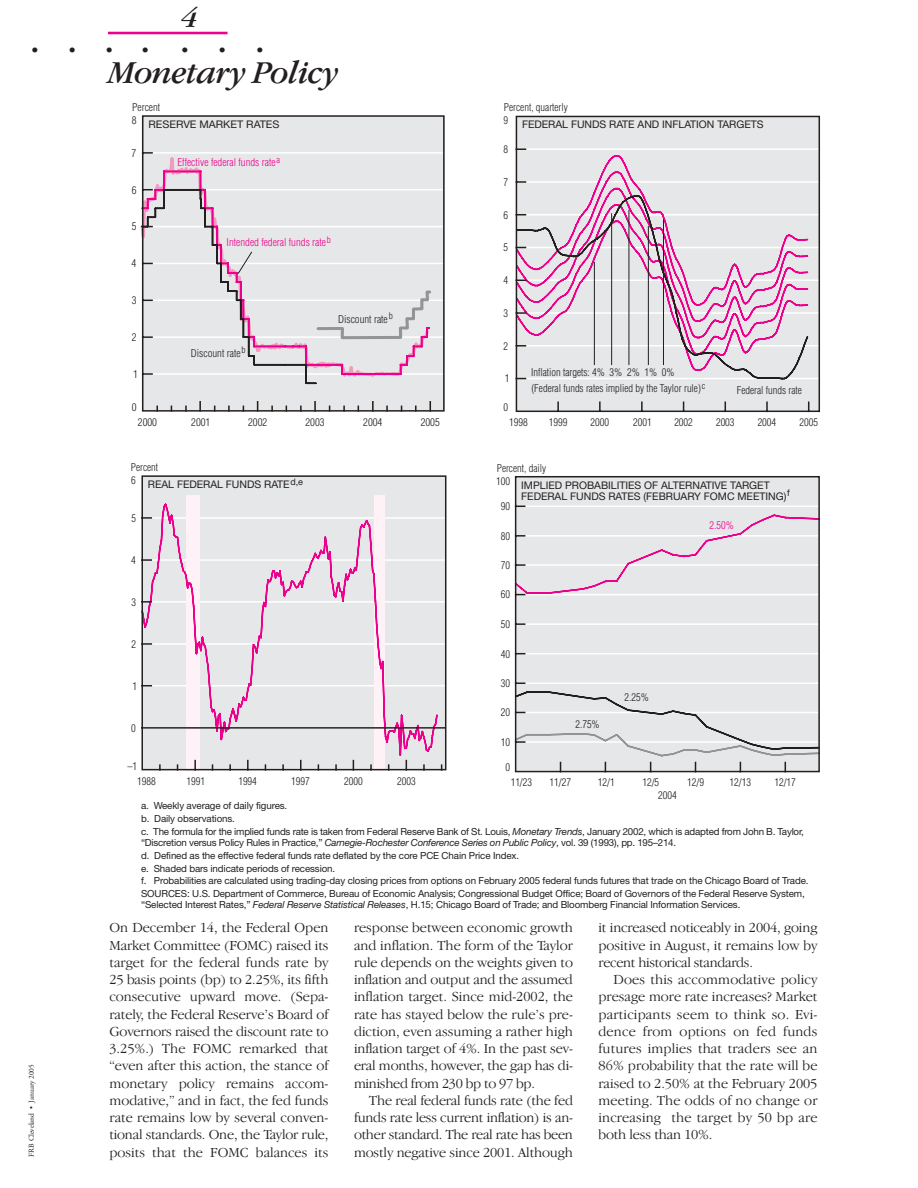
<style>
.page{position:relative;width:918px;height:1188px;background:#fff}
.page>*{position:absolute;margin:0;border:0;box-sizing:border-box;transform-origin:0 0}
.t1{font:italic 33px "Garamond IT Cby BT";letter-spacing:-.02em;color:#231f1f}
.t2{font:italic 30px "Garamond IT Cby BT";color:#231f1f}
.t3{font:18px "Adobe Garamond";color:#231f1f}
.t4{font:300 14.25px/17.2px "Garamond IT Cby BT";letter-spacing:-.01em;color:#231f1f;text-align:justify}
.t5{font:300 condensed 10.5px/16.5px "Helvetica";color:#231f1f}
.t6{font:10.5px/11.4px "Helvetica Neue";color:#231f1f}
.t7{font:300 condensed 10.5px "Helvetica";color:#ed008b}
.t8{font:9.75px/12.8px "Helvetica Neue";letter-spacing:-.01em;color:#231f1f}
.t9{font:7.5px "Adobe Garamond";letter-spacing:-.005em;color:#231f1f}
.s1{font-style:italic}
</style>
<div class="page">
<hr style="left:108px;top:32px;width:120px;height:2px;background:#ed008b">
<svg style="left:515px;top:115px;width:305px;height:298px;background:#e0d2dc"></svg>
<hr style="left:594px;top:262px;width:1px;height:103px;background:#231f1f">
<hr style="left:611px;top:214px;width:1px;height:151px;background:#231f1f">
<hr style="left:629px;top:210px;width:1px;height:155px;background:#231f1f">
<hr style="left:648px;top:226px;width:1px;height:139px;background:#231f1f">
<hr style="left:663px;top:220px;width:1px;height:145px;background:#231f1f">
<svg style="left:141px;top:475px;width:306px;height:296px;background:#e3dae0"></svg>
<svg style="left:514px;top:476px;width:306px;height:297px;background:#e0dfe1"></svg>
<svg style="left:141px;top:115px;width:304px;height:297px;background:#c7c7c8"></svg>
<svg style="left:140px;top:122px;width:293px;height:274px;background:#e3dfe2"></svg>
<h2 class="t2" style="left:182px;top:6px;width:18px">4</h2>
<p class="t3" style="left:32px;top:43px;width:46px">• •</p>
<p class="t3" style="left:106px;top:43px;width:44px">• •</p>
<p class="t3" style="left:181px;top:43px;width:46px">• •</p>
<p class="t3" style="left:256px;top:43px;width:8px">•</p>
<h1 class="t1" style="left:109px;top:60px;width:232px">Monetary Policy</h1>
<p class="t5" style="left:132px;top:100px;width:30px">Percent</p>
<p class="t5" style="left:132px;top:113px;width:6px">8</p>
<p class="t5" style="left:132px;top:145px;width:6px">7</p>
<p class="t5" style="left:132px;top:182px;width:6px">6</p>
<p class="t5" style="left:132px;top:219px;width:6px">5</p>
<p class="t5" style="left:132px;top:256px;width:6px">4</p>
<p class="t5" style="left:132px;top:293px;width:6px">3</p>
<p class="t5" style="left:132px;top:330px;width:6px">2</p>
<p class="t5" style="left:133px;top:367px;width:6px">1</p>
<p class="t5" style="left:132px;top:399px;width:6px">0</p>
<p class="t6" style="left:149px;top:120px;width:132px">RESERVE MARKET RATES</p>
<p class="t7" style="left:178px;top:159px;width:104px">Effective federal funds rate<sup>a</sup></p>
<p class="t7" style="left:227px;top:239px;width:106px">Intended federal funds rate<sup>b</sup></p>
<p class="t5" style="left:191px;top:346px;width:56px">Discount rate<sup>b</sup></p>
<p class="t5" style="left:338px;top:312px;width:56px">Discount rate<sup>b</sup></p>
<p class="t5" style="left:138px;top:415px;width:21px">2000</p>
<p class="t5" style="left:191px;top:415px;width:21px">2001</p>
<p class="t5" style="left:248px;top:415px;width:21px">2002</p>
<p class="t5" style="left:306px;top:415px;width:21px">2003</p>
<p class="t5" style="left:363px;top:415px;width:21px">2004</p>
<p class="t5" style="left:421px;top:415px;width:21px">2005</p>
<p class="t5" style="left:131px;top:460px;width:29px">Percent</p>
<p class="t5" style="left:131px;top:473px;width:6px">6</p>
<p class="t5" style="left:131px;top:510px;width:6px">5</p>
<p class="t6" style="left:148px;top:480px;width:157px">REAL FEDERAL FUNDS RATE<sup>d,e</sup></p>
<p class="t5" style="left:131px;top:553px;width:6px">4</p>
<p class="t5" style="left:131px;top:594px;width:6px">3</p>
<p class="t5" style="left:131px;top:637px;width:6px">2</p>
<p class="t5" style="left:133px;top:678px;width:6px">1</p>
<p class="t5" style="left:131px;top:721px;width:6px">0</p>
<p class="t5" style="left:127px;top:758px;width:11px">–1</p>
<p class="t5" style="left:137px;top:773px;width:20px">1988</p>
<p class="t5" style="left:186px;top:773px;width:20px">1991</p>
<p class="t5" style="left:238px;top:773px;width:20px">1994</p>
<p class="t5" style="left:291px;top:773px;width:20px">1997</p>
<p class="t5" style="left:344px;top:773px;width:20px">2000</p>
<p class="t5" style="left:397px;top:773px;width:20px">2003</p>
<p class="t5" style="left:504px;top:100px;width:65px">Percent, quarterly</p>
<p class="t5" style="left:504px;top:113px;width:6px">9</p>
<p class="t5" style="left:504px;top:142px;width:6px">8</p>
<p class="t5" style="left:503px;top:175px;width:6px">7</p>
<p class="t5" style="left:504px;top:207px;width:6px">6</p>
<p class="t5" style="left:504px;top:240px;width:6px">5</p>
<p class="t5" style="left:503px;top:273px;width:6px">4</p>
<p class="t5" style="left:504px;top:306px;width:6px">3</p>
<p class="t5" style="left:504px;top:339px;width:6px">2</p>
<p class="t5" style="left:505px;top:371px;width:6px">1</p>
<p class="t5" style="left:504px;top:400px;width:6px">0</p>
<p class="t6" style="left:522px;top:120px;width:243px">FEDERAL FUNDS RATE AND INFLATION TARGETS</p>
<p class="t5" style="left:531px;top:365px;width:176px">Inflation targets: 4% 3% 2% 1% 0% (Federal funds rates implied by the Taylor rule)<sup>c</sup></p>
<p class="t5" style="left:737px;top:383px;width:67px">Federal funds rate</p>
<p class="t5" style="left:509px;top:415px;width:20px">1998</p>
<p class="t5" style="left:549px;top:415px;width:20px">1999</p>
<p class="t5" style="left:591px;top:415px;width:20px">2000</p>
<p class="t5" style="left:633px;top:415px;width:20px">2001</p>
<p class="t5" style="left:674px;top:415px;width:20px">2002</p>
<p class="t5" style="left:716px;top:415px;width:20px">2003</p>
<p class="t5" style="left:758px;top:415px;width:20px">2004</p>
<p class="t5" style="left:799px;top:415px;width:20px">2005</p>
<p class="t5" style="left:497px;top:460px;width:51px">Percent, daily</p>
<p class="t5" style="left:496px;top:473px;width:15px">100</p>
<p class="t5" style="left:501px;top:499px;width:11px">90</p>
<p class="t5" style="left:501px;top:528px;width:11px">80</p>
<p class="t5" style="left:501px;top:558px;width:11px">70</p>
<p class="t5" style="left:501px;top:587px;width:11px">60</p>
<p class="t5" style="left:501px;top:617px;width:11px">50</p>
<p class="t5" style="left:501px;top:646px;width:11px">40</p>
<p class="t5" style="left:501px;top:676px;width:11px">30</p>
<p class="t5" style="left:501px;top:705px;width:11px">20</p>
<p class="t5" style="left:501px;top:735px;width:11px">10</p>
<p class="t5" style="left:505px;top:760px;width:6px">0</p>
<p class="t6" style="left:521px;top:480px;width:270px">IMPLIED PROBABILITIES OF ALTERNATIVE TARGET<br>FEDERAL FUNDS RATES (FEBRUARY FOMC MEETING)<sup>f</sup></p>
<p class="t7" style="left:709px;top:521px;width:26px">2.50%</p>
<p class="t5" style="left:575px;top:717px;width:26px">2.75%</p>
<p class="t5" style="left:625px;top:690px;width:26px">2.25%</p>
<p class="t5" style="left:511px;top:775px;width:23px">11/23</p>
<p class="t5" style="left:550px;top:775px;width:23px">11/27</p>
<p class="t5" style="left:598px;top:775px;width:18px">12/1</p>
<p class="t5" style="left:642px;top:775px;width:18px">12/5</p>
<p class="t5" style="left:687px;top:775px;width:18px">12/9</p>
<p class="t5" style="left:730px;top:775px;width:23px">12/13</p>
<p class="t5" style="left:774px;top:775px;width:23px">12/17</p>
<p class="t5" style="left:658px;top:788px;width:20px">2004</p>
<p class="t9" style="left:28px;top:1156px;width:94px;rotate:-90deg">FRB Cleveland • January 2005</p>
<p class="t8" style="left:141px;top:801px;width:664px">a. Weekly average of daily figures.<br>b. Daily observations.<br>c. The formula for the implied funds rate is taken from Federal Reserve Bank of St. Louis, <span class="s1">Monetary Trends</span>, January 2002, which is adapted from John B. Taylor,</p>
<p class="t8" style="left:141px;top:837px;width:669px">“Discretion versus Policy Rules in Practice,” <span class="s1">Carnegie-Rochester Conference Series on Public Policy</span>, vol. 39 (1993), pp. 195–214.<br>d. Defined as the effective federal funds rate deflated by the core PCE Chain Price Index.<br>e. Shaded bars indicate periods of recession.<br>f. Probabilities are calculated using trading-day closing prices from options on February 2005 federal funds futures that trade on the Chicago Board of Trade.<br>SOURCES: U.S. Department of Commerce, Bureau of Economic Analysis; Congressional Budget Office; Board of Governors of the Federal Reserve System,</p>
<p class="t8" style="left:141px;top:900px;width:601px">“Selected Interest Rates,” <span class="s1">Federal Reserve Statistical Releases</span>, H.15; Chicago Board of Trade; and Bloomberg Financial Information Services.</p>
<p class="t4" style="left:110px;top:920px;width:221px">On December 14, the Federal Open Market Committee (FOMC) raised its target for the federal funds rate by 25 basis points (bp) to 2.25%, its fifth consecutive upward move. (Sepa&shy;rately, the Federal Reserve’s Board of Governors raised the discount rate to 3.25%.) The FOMC remarked that “even after this action, the stance of monetary policy remains accom&shy;modative,” and in fact, the fed funds rate remains low by several conven&shy;tional standards. One, the Taylor rule, posits that the FOMC balances its</p>
<p class="t4" style="left:354px;top:920px;width:221px">response between economic growth and inflation. The form of the Taylor rule depends on the weights given to inflation and output and the assumed inflation target. Since mid-2002, the rate has stayed below the rule’s pre&shy;diction, even assuming a rather high inflation target of 4%. In the past sev&shy;eral months, however, the gap has di&shy;minished from 230 bp to 97 bp.</p>
<p class="t4" style="left:599px;top:920px;width:221px">it increased noticeably in 2004, going positive in August, it remains low by recent historical standards.</p>
<p class="t4" style="left:599px;top:972px;width:221px;text-indent:15px">Does this accommodative policy presage more rate increases? Market participants seem to think so. Evi&shy;dence from options on fed funds futures implies that traders see an 86% probability that the rate will be raised to 2.50% at the February 2005 meeting. The odds of no change or increasing the target by 50 bp are both less than 10%.</p>
<p class="t4" style="left:354px;top:1093px;width:221px;text-indent:15px">The real federal funds rate (the fed funds rate less current inflation) is an&shy;other standard. The real rate has been mostly negative since 2001. Although</p>
</div>
